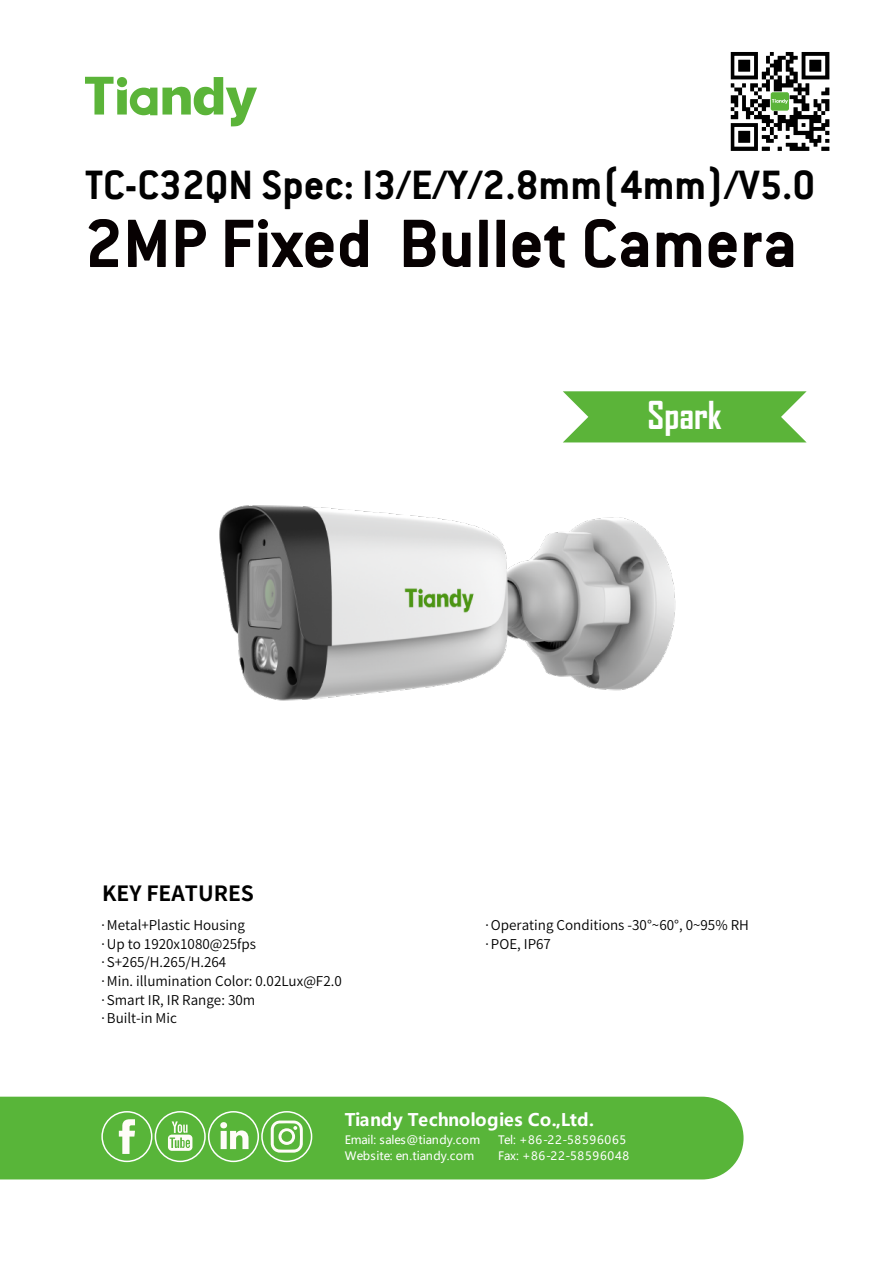
<style>
.page{position:relative;width:893px;height:1263px;background:#fff}
.page>*{position:absolute;margin:0;border:0;box-sizing:border-box;transform-origin:0 0}
.t1{font:700 75px "Conduit ITC";color:#070102}
.t2{font:700 45px "Conduit ITC";color:#010101}
.t3{font:700 36.9px "Agency FB";color:#fff}
.t4{font:700 21px "Source Han Sans CN";color:#000}
.t5{font:700 17.25px "Microsoft Ya Hei";letter-spacing:.005em;color:#fff}
.t6{font:13.5px/18.6px "Source Han Sans CN";color:#000}
.t7{font:11.55px/15.8px "Microsoft Ya Hei";letter-spacing:.015em;color:#fff}
.t8{font:11.55px/16px "Microsoft Ya Hei";letter-spacing:.065em;color:#fff}
</style>
<div class="page">
<div style="left:0;top:1097px;width:743px;height:82px;background:#58b539"></div>
<div style="left:101px;top:1111px;width:51px;height:51px;border:2px solid #fff;border-radius:50%"></div>
<svg style="left:119px;top:1119px;width:16px;height:35px"></svg>
<div style="left:155px;top:1111px;width:51px;height:51px;border:2px solid #fff;border-radius:50%"></div>
<svg style="left:168px;top:1121px;width:24px;height:30px"></svg>
<div style="left:208px;top:1111px;width:51px;height:51px;border:2px solid #fff;border-radius:50%"></div>
<svg style="left:220px;top:1122px;width:28px;height:27px"></svg>
<div style="left:261px;top:1111px;width:51px;height:51px;border:2px solid #fff;border-radius:50%"></div>
<svg style="left:271px;top:1120px;width:32px;height:33px"></svg>
<img style="left:219px;top:442px;width:507px;height:259px">
<svg style="left:85px;top:77px;width:172px;height:49px"></svg>
<svg style="left:563px;top:391px;width:243px;height:51px;background:#6cbc4e"></svg>
<svg style="left:731px;top:52px;width:98px;height:99px"></svg>
<h2 class="t2" style="left:85px;top:158px;width:732px">TC-C32QN Spec: I3/E/Y/2.8mm(4mm)/V5.0</h2>
<h1 class="t1" style="left:85px;top:198px;width:714px">2MP Fixed Bullet Camera</h1>
<h3 class="t3" style="left:647px;top:393px;width:76px">Spark</h3>
<h3 class="t4" style="left:102px;top:882px;width:153px">KEY FEATURES</h3>
<p class="t6" style="left:99px;top:916px;width:244px">·Metal+Plastic Housing<br>·Up to 1920x1080@25fps ·S+265/H.265/H.264<br>·Min. illumination Color: 0.02Lux@F2.0 ·Smart IR, IR Range: 30m<br>·Built-in Mic</p>
<p class="t6" style="left:483px;top:916px;width:267px">·Operating Conditions -30°~60°, 0~95% RH ·POE, IP67</p>
<p class="t5" style="left:345px;top:1108px;width:251px">Tiandy Technologies Co.,Ltd.</p>
<p class="t7" style="left:345px;top:1131px;width:137px">Email: sales@tiandy.com<br>Website: en.tiandy.com</p>
<p class="t8" style="left:498px;top:1131px;width:133px">Tel: +86-22-58596065<br>Fax: +86-22-58596048</p>
</div>
